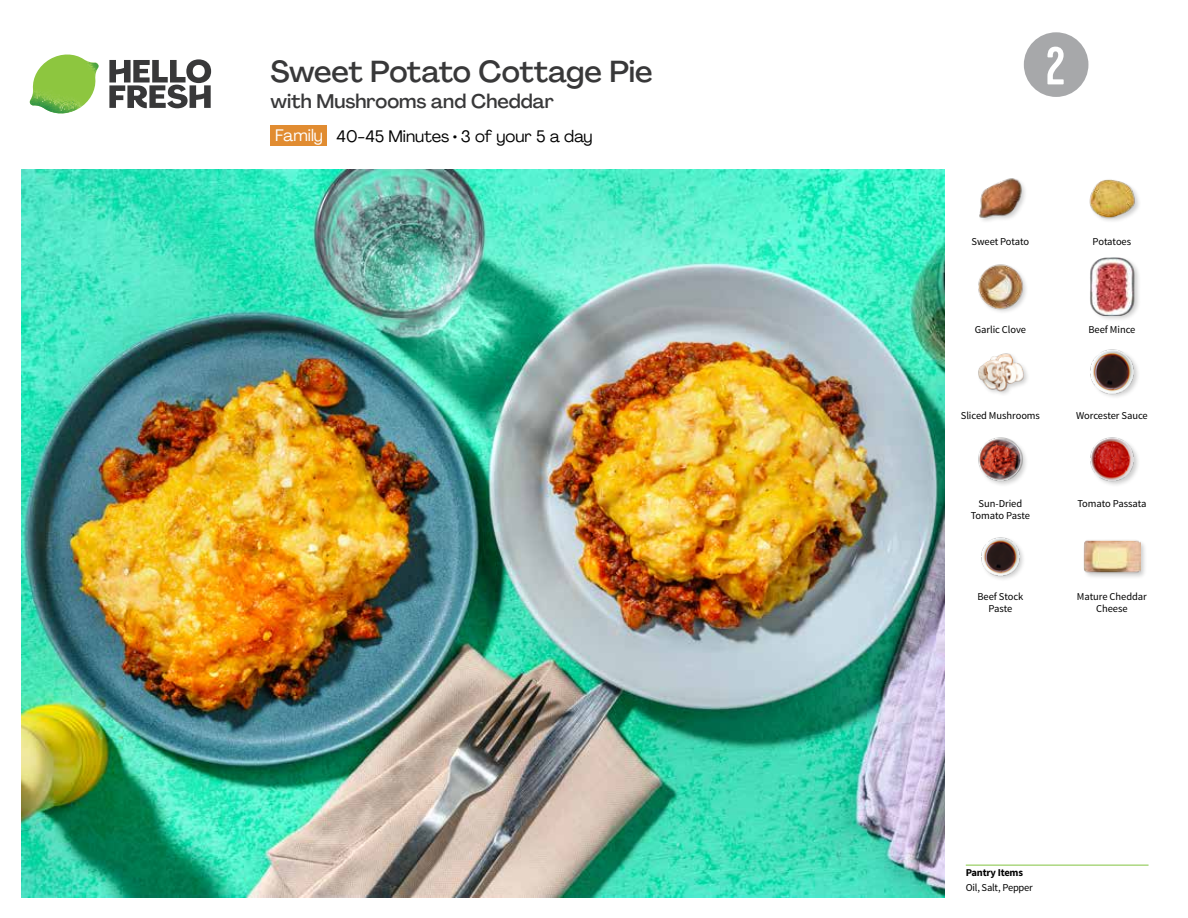
<style>
.page{position:relative;width:1188px;height:918px;background:#fff}
.page>*{position:absolute;margin:0;border:0;box-sizing:border-box;transform-origin:0 0}
.t1{font:54px "Kapra";color:#fff}
.t2{font:500 30px "Agrandir";letter-spacing:-.01em;color:#383839}
.t3{font:500 19.5px "Agrandir";color:#383839}
.t4{font:16.5px "Agrandir";color:#000}
.t5{font:16.5px "Agrandir";color:#fff}
.t6{font:10.5px/12px "Source Sans Pro";letter-spacing:-.005em;color:#000;text-align:center}
.t7{font:700 10.5px "Source Sans Pro";letter-spacing:-.02em;color:#000}
</style>
<div class="page">
<svg style="left:109px;top:59px;width:102px;height:49px"></svg>
<img style="left:30px;top:55px;width:69px;height:59px">
<img style="left:21px;top:170px;width:924px;height:728px">
<hr style="left:966px;top:865px;width:183px;height:1px;background:#82c341">
<div style="left:271px;top:126px;width:56px;height:20px;background:#e18c31"></div>
<img style="left:981px;top:537px;width:42px;height:42px">
<div style="left:1083px;top:540px;width:64px;height:40px;background:#000;opacity:.2"></div>
<img style="left:1083px;top:540px;width:58px;height:40px">
<img style="left:978px;top:353px;width:48px;height:41px">
<img style="left:978px;top:437px;width:48px;height:48px">
<img style="left:1090px;top:437px;width:48px;height:48px">
<img style="left:1090px;top:349px;width:48px;height:48px">
<img style="left:979px;top:178px;width:46px;height:43px">
<img style="left:978px;top:264px;width:48px;height:48px">
<div style="left:1090px;top:256px;width:51px;height:66px;background:#000;opacity:.2"></div>
<img style="left:1090px;top:258px;width:51px;height:57px">
<img style="left:1089px;top:179px;width:50px;height:42px">
<svg style="left:1023px;top:32px;width:66px;height:65px"></svg>
<h2 class="t2" style="left:271px;top:53px;width:383px">Sweet Potato Cottage Pie</h2>
<h3 class="t3" style="left:271px;top:89px;width:285px">with Mushrooms and Cheddar</h3>
<h3 class="t5" style="left:275px;top:125px;width:49px">Family</h3>
<h3 class="t4" style="left:337px;top:126px;width:258px">40-45 Minutes • 3 of your 5 a day</h3>
<h1 class="t1" style="left:1046px;top:35px;width:21px">2</h1>
<p class="t6" style="left:972px;top:235px;width:59px">Sweet Potato</p>
<p class="t6" style="left:1093px;top:235px;width:40px">Potatoes</p>
<p class="t6" style="left:975px;top:324px;width:53px">Garlic Clove</p>
<p class="t6" style="left:1088px;top:324px;width:48px">Beef Mince</p>
<p class="t6" style="left:961px;top:410px;width:81px">Sliced Mushrooms</p>
<p class="t6" style="left:1076px;top:410px;width:73px">Worcester Sauce</p>
<p class="t6" style="left:979px;top:497px;width:45px">Sun-Dried</p>
<p class="t6" style="left:1077px;top:497px;width:71px">Tomato Passata</p>
<p class="t6" style="left:971px;top:509px;width:61px">Tomato Paste</p>
<p class="t6" style="left:977px;top:590px;width:47px">Beef Stock<br>Paste</p>
<p class="t6" style="left:1077px;top:590px;width:71px">Mature Cheddar<br>Cheese</p>
<p class="t7" style="left:966px;top:866px;width:59px">Pantry Items</p>
<p class="t6" style="left:966px;top:881px;width:69px">Oil, Salt, Pepper</p>
</div>
